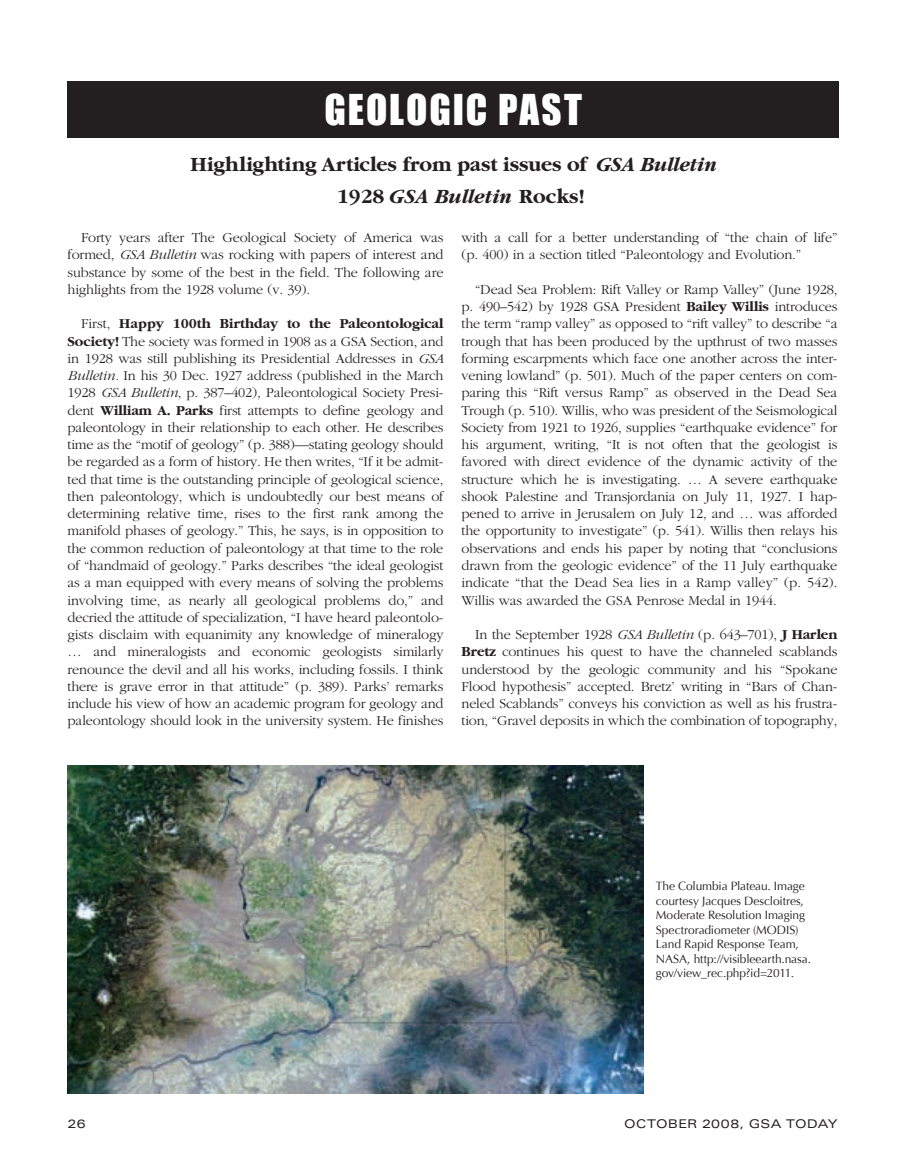
<style>
.page{position:relative;width:905px;height:1175px;background:#fff}
.page>*{position:absolute;margin:0;border:0;box-sizing:border-box;transform-origin:0 0}
.body-text{font:39px "Impact";letter-spacing:.045em;color:#fff}
.t1{font:700 21px "Garamond";letter-spacing:-.005em;color:#231f20}
.t2{font:italic 700 21px "Garamond";letter-spacing:.005em;color:#231f20}
.body-text-2{font:300 14.25px/17.2px "Garamond";letter-spacing:-.01em;color:#231f20;text-align:justify}
.t3{font:12px/14.4px "Optima";letter-spacing:-.005em;color:#231f20}
.t4{font:expanded 12px "Univers";letter-spacing:.03em;color:#231f20}
.s1{font-style:italic}
.s2{font-style:normal}
.s3{font-weight:700}
</style>
<div class="page">
<div style="left:68px;top:81px;width:771px;height:56px;background:#231f20"></div>
<img style="left:68px;top:765px;width:575px;height:329px">
<p class="body-text" style="left:324px;top:85px;width:259px">GEOLOGIC PAST</p>
<p class="t1" style="left:190px;top:152px;width:529px">Highlighting Articles from past issues of <span class="s1">GSA Bulletin</span></p>
<p class="t2" style="left:337px;top:185px;width:249px"><span class="s2">1928</span> GSA Bulletin <span class="s2">Rocks!</span></p>
<p class="body-text-2" style="left:461px;top:229px;width:377px">with a call for a better understanding of “the chain of life” (p. 400) in a section titled “Paleontology and Evolution.”</p>
<p class="body-text-2" style="left:461px;top:281px;width:377px;text-indent:14px">“Dead Sea Problem: Rift Valley or Ramp Valley” (June 1928, p. 490–542) by 1928 GSA President <span class="s3">Bailey Willis</span> introduces the term “ramp valley” as opposed to “rift valley” to describe “a trough that has been produced by the upthrust of two masses forming escarpments which face one another across the inter&shy;vening lowland” (p. 501). Much of the paper centers on com&shy;paring this “Rift versus Ramp” as observed in the Dead Sea Trough (p. 510). Willis, who was president of the Seismological Society from 1921 to 1926, supplies “earthquake evidence” for his argument, writing, “It is not often that the geologist is favored with direct evidence of the dynamic activity of the structure which he is investigating. … A severe earthquake shook Palestine and Transjordania on July 11, 1927. I hap&shy;pened to arrive in Jerusalem on July 12, and … was afforded the opportunity to investigate” (p. 541). Willis then relays his observations and ends his paper by noting that “conclusions drawn from the geologic evidence” of the 11 July earthquake indicate “that the Dead Sea lies in a Ramp valley” (p. 542).<br>Willis was awarded the GSA Penrose Medal in 1944.</p>
<p class="body-text-2" style="left:461px;top:626px;width:377px;text-indent:14px">In the September 1928 <span class="s1">GSA Bulletin</span> (p. 643–701), <span class="s3">J Harlen Bretz</span> continues his quest to have the channeled scablands understood by the geologic community and his “Spokane Flood hypothesis” accepted. Bretz’ writing in “Bars of Chan&shy;neled Scablands” conveys his conviction as well as his frustra&shy;tion, “Gravel deposits in which the combination of topography,</p>
<p class="body-text-2" style="left:68px;top:229px;width:377px;text-indent:14px">Forty years after The Geological Society of America was formed, <span class="s1">GSA Bulletin</span> was rocking with papers of interest and substance by some of the best in the field. The following are highlights from the 1928 volume (v. 39).</p>
<p class="body-text-2" style="left:68px;top:315px;width:377px;text-indent:14px">First, <span class="s3">Happy 100th Birthday to the Paleontological Society!</span> The society was formed in 1908 as a GSA Section, and in 1928 was still publishing its Presidential Addresses in <span class="s1">GSA Bulletin.</span> In his 30 Dec. 1927 address (published in the March 1928 <span class="s1">GSA Bulletin</span>, p. 387–402), Paleontological Society Presi&shy;dent <span class="s3">William A. Parks</span> first attempts to define geology and paleontology in their relationship to each other. He describes time as the “motif of geology” (p. 388)—stating geology should be regarded as a form of history. He then writes, “If it be admit&shy;ted that time is the outstanding principle of geological science, then paleontology, which is undoubtedly our best means of determining relative time, rises to the first rank among the manifold phases of geology.” This, he says, is in opposition to the common reduction of paleontology at that time to the role of “handmaid of geology.” Parks describes “the ideal geologist as a man equipped with every means of solving the problems involving time, as nearly all geological problems do,” and decried the attitude of specialization, “I have heard paleontolo&shy;gists disclaim with equanimity any knowledge of mineralogy … and mineralogists and economic geologists similarly renounce the devil and all his works, including fossils. I think there is grave error in that attitude” (p. 389). Parks’ remarks include his view of how an academic program for geology and paleontology should look in the university system. He finishes</p>
<p class="t3" style="left:656px;top:879px;width:157px">The Columbia Plateau. Image courtesy Jacques Descloitres,<br>Moderate Resolution Imaging<br>Spectroradiometer (MODIS)<br>Land Rapid Response Team,<br>NASA, http://visibleearth.nasa. gov/view_rec.php?id=2011.</p>
<p class="t4" style="left:68px;top:1117px;width:20px">26</p>
<p class="t4" style="left:624px;top:1117px;width:215px">OCTO BER 2008, GSA TODAY</p>
</div>
